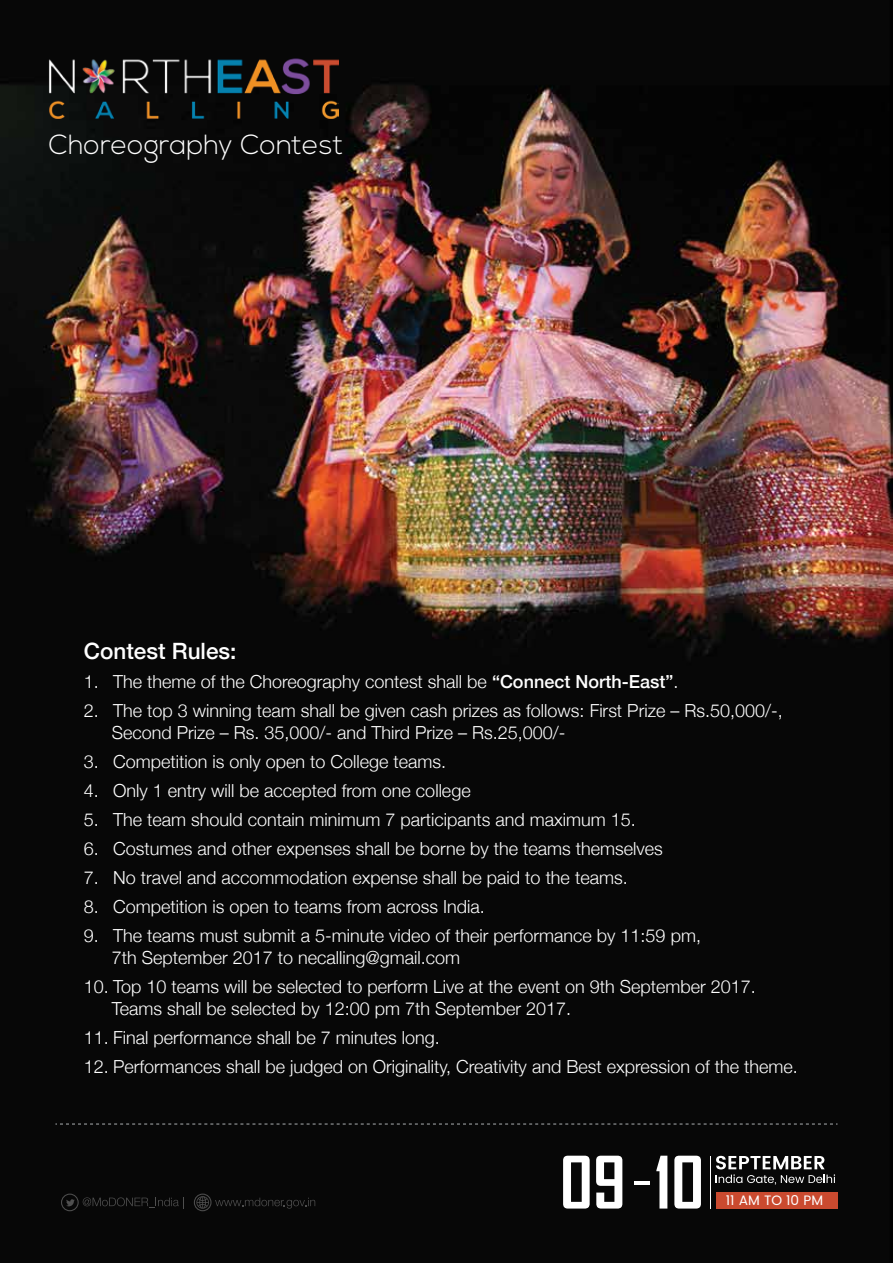
<style>
.page{position:relative;width:893px;height:1263px;background:#fff}
.page>*{position:absolute;margin:0;border:0;box-sizing:border-box;transform-origin:0 0}
.t1{font:300 27.6px "Nexa";color:#fff}
.t2{font:500 22.5px "Helvetica Neue";color:#fff}
.t3{font:300 18px/21.6px "Helvetica Neue";color:#fff}
.t4{font:13.65px "Poppins";color:#fff}
.s1{font-weight:500}
</style>
<div class="page">
<img style="left:0;top:0;width:893px;height:1263px">
<div style="left:716px;top:1192px;width:121px;height:16px;background:#ca4a2f"></div>
<hr style="left:710px;top:1156px;width:1px;height:52px;background:#fff">
<svg style="left:563px;top:1156px;width:27px;height:52px"></svg>
<svg style="left:596px;top:1156px;width:26px;height:52px"></svg>
<svg style="left:656px;top:1156px;width:11px;height:52px"></svg>
<svg style="left:674px;top:1156px;width:27px;height:52px"></svg>
<svg style="left:716px;top:1156px;width:119px;height:28px"></svg>
<hr style="left:634px;top:1181px;width:15px;height:3px;background:#fff">
<img style="left:49px;top:44px;width:290px;height:75px">
<svg style="left:55px;top:1123px;width:782px;height:2px;background:#2f3031"></svg>
<svg style="left:61px;top:1193px;width:123px;height:18px;background:#111"></svg>
<svg style="left:194px;top:1193px;width:121px;height:18px;background:#111"></svg>
<h1 class="t1" style="left:49px;top:128px;width:296px">Choreography Contest</h1>
<p class="t2" style="left:84px;top:633px;width:154px">Contest Rules:</p>
<p class="t3" style="left:84px;top:669px;width:596px">1. The theme of the Choreography contest shall be <span class="s1">“Connect North-East”</span>.</p>
<p class="t3" style="left:112px;top:698px;width:672px;text-indent:-28px">2. The top 3 winning team shall be given cash prizes as follows: First Prize – Rs.50,000/-,<br>Second Prize – Rs. 35,000/- and Third Prize – Rs.25,000/-</p>
<p class="t3" style="left:84px;top:749px;width:364px">3. Competition is only open to College teams.</p>
<p class="t3" style="left:84px;top:778px;width:388px">4. Only 1 entry will be accepted from one college</p>
<p class="t3" style="left:84px;top:807px;width:553px">5. The team should contain minimum 7 participants and maximum 15.</p>
<p class="t3" style="left:84px;top:836px;width:580px">6. Costumes and other expenses shall be borne by the teams themselves</p>
<p class="t3" style="left:84px;top:866px;width:545px">7. No travel and accommodation expense shall be paid to the teams.</p>
<p class="t3" style="left:84px;top:895px;width:402px">8. Competition is open to teams from across India.</p>
<p class="t3" style="left:112px;top:924px;width:591px;text-indent:-28px">9. The teams must submit a 5-minute video of their performance by 11:59 pm,<br>7th September 2017 to necalling@gmail.com</p>
<p class="t3" style="left:112px;top:974px;width:646px;text-indent:-28px">10. Top 10 teams will be selected to perform Live at the event on 9th September 2017.<br>Teams shall be selected by 12:00 pm 7th September 2017.</p>
<p class="t3" style="left:84px;top:1025px;width:357px">11. Final performance shall be 7 minutes long.</p>
<p class="t3" style="left:84px;top:1054px;width:715px">12. Performances shall be judged on Originality, Creativity and Best expression of the theme.</p>
<p class="t4" style="left:726px;top:1190px;width:99px">11 AM TO 10 PM</p>
</div>
